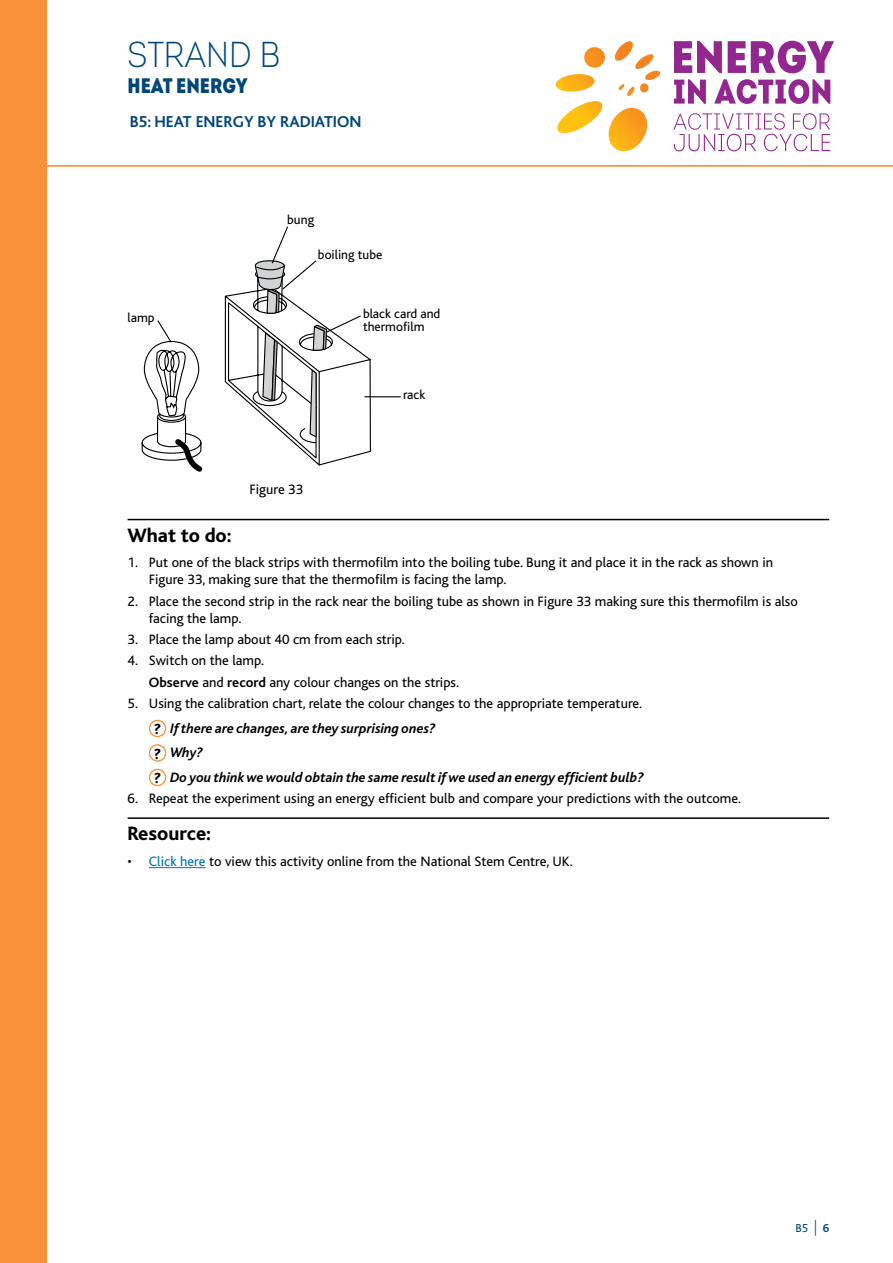
<style>
.page{position:relative;width:893px;height:1263px;background:#fff}
.page>*{position:absolute;margin:0;border:0;box-sizing:border-box;transform-origin:0 0}
.t1{font:36px "Intro Cond Light Free";color:#004678}
.t2{font:21px "Intro Cond Black Free";color:#004678}
.t3{font:800 20.25px "Bliss";color:#000}
.t4{font:700 16.5px "Bliss";color:#004678}
.t5{font:14.25px/17.1px "Bliss";color:#000}
.t6{font:italic 700 14.25px/24.6px "Bliss";color:#000}
.t7{font:13.35px/13.4px "Bliss";color:#000}
.t8{font:12px "Bliss";color:#004678}
.s1{font-weight:700}
.s2{font-weight:400;font-style:normal}
.s3{font-weight:800;font-style:normal;font-size:15.15px}
.s4{color:#0072bc}
.s5{font-weight:300;font-size:15.6px}
</style>
<div class="page">
<hr style="left:0;top:165px;width:893px;height:2px;background:#f79239">
<div style="left:0;top:0;width:47px;height:1263px;background:#f79239"></div>
<svg style="left:673px;top:113px;width:157px;height:38px"></svg>
<svg style="left:674px;top:41px;width:48px;height:32px"></svg>
<svg style="left:728px;top:41px;width:106px;height:32px"></svg>
<svg style="left:674px;top:79px;width:32px;height:25px"></svg>
<svg style="left:714px;top:79px;width:116px;height:25px"></svg>
<svg style="left:555px;top:41px;width:105px;height:111px"></svg>
<hr style="left:128px;top:519px;width:701px;height:1px;background:#000">
<hr style="left:128px;top:817px;width:701px;height:2px;background:#000">
<hr style="left:149px;top:867px;width:57px;height:1px;background:#0072bc">
<div style="left:149px;top:720px;width:17px;height:17px;border:1px solid #f79239;border-radius:50%"></div>
<div style="left:149px;top:744px;width:17px;height:18px;border:1px solid #f79239;border-radius:50%"></div>
<div style="left:149px;top:769px;width:17px;height:17px;border:1px solid #f79239;border-radius:50%"></div>
<svg style="left:141px;top:226px;width:260px;height:246px"></svg>
<h1 class="t1" style="left:128px;top:33px;width:154px">STRAND B</h1>
<h2 class="t2" style="left:128px;top:71px;width:121px">HEAT ENERGY</h2>
<p class="t4" style="left:130px;top:113px;width:233px">B5: HEAT ENERGY BY RADIATION</p>
<p class="t7" style="left:287px;top:213px;width:28px">bung</p>
<p class="t7" style="left:128px;top:312px;width:29px">lamp</p>
<p class="t7" style="left:318px;top:248px;width:66px">boiling tube</p>
<p class="t7" style="left:363px;top:307px;width:79px">black card and thermofilm</p>
<p class="t7" style="left:403px;top:389px;width:24px">rack</p>
<p class="t5" style="left:250px;top:481px;width:55px">Figure 33</p>
<h3 class="t3" style="left:128px;top:524px;width:106px">What to do:</h3>
<p class="t5" style="left:149px;top:554px;width:626px;text-indent:-21px">1. Put one of the black strips with thermofilm into the boiling tube. Bung it and place it in the rack as shown in<br>Figure 33, making sure that the thermofilm is facing the lamp.</p>
<p class="t5" style="left:149px;top:593px;width:650px;text-indent:-21px">2. Place the second strip in the rack near the boiling tube as shown in Figure 33 making sure this thermofilm is also facing the lamp.</p>
<p class="t5" style="left:128px;top:631px;width:279px">3. Place the lamp about 40 cm from each strip.</p>
<p class="t5" style="left:149px;top:650px;width:312px;line-height:21.3px;text-indent:-21px">4. Switch on the lamp.<br><span class="s1">Observe</span> and <span class="s1">record</span> any colour changes on the strips.</p>
<p class="t6" style="left:154px;top:691px;width:491px;text-indent:-26px"><span class="s2">5. Using the calibration chart, relate the colour changes to the appropriate temperature. </span><span class="s3">?</span> If there are changes, are they surprising ones?<br><span class="s3">?</span> Why?<br><span class="s3">?</span> Do you think we would obtain the same result if we used an energy efficient bulb?</p>
<p class="t5" style="left:128px;top:790px;width:615px">6. Repeat the experiment using an energy efficient bulb and compare your predictions with the outcome.</p>
<h3 class="t3" style="left:128px;top:823px;width:85px">Resource:</h3>
<p class="t5" style="left:128px;top:853px;width:447px">• <span class="s4">Click here</span> to view this activity online from the National Stem Centre, UK.</p>
<p class="t8" style="left:796px;top:1221px;width:35px">B5 <span class="s5">|</span> <span class="s1">6</span></p>
</div>
